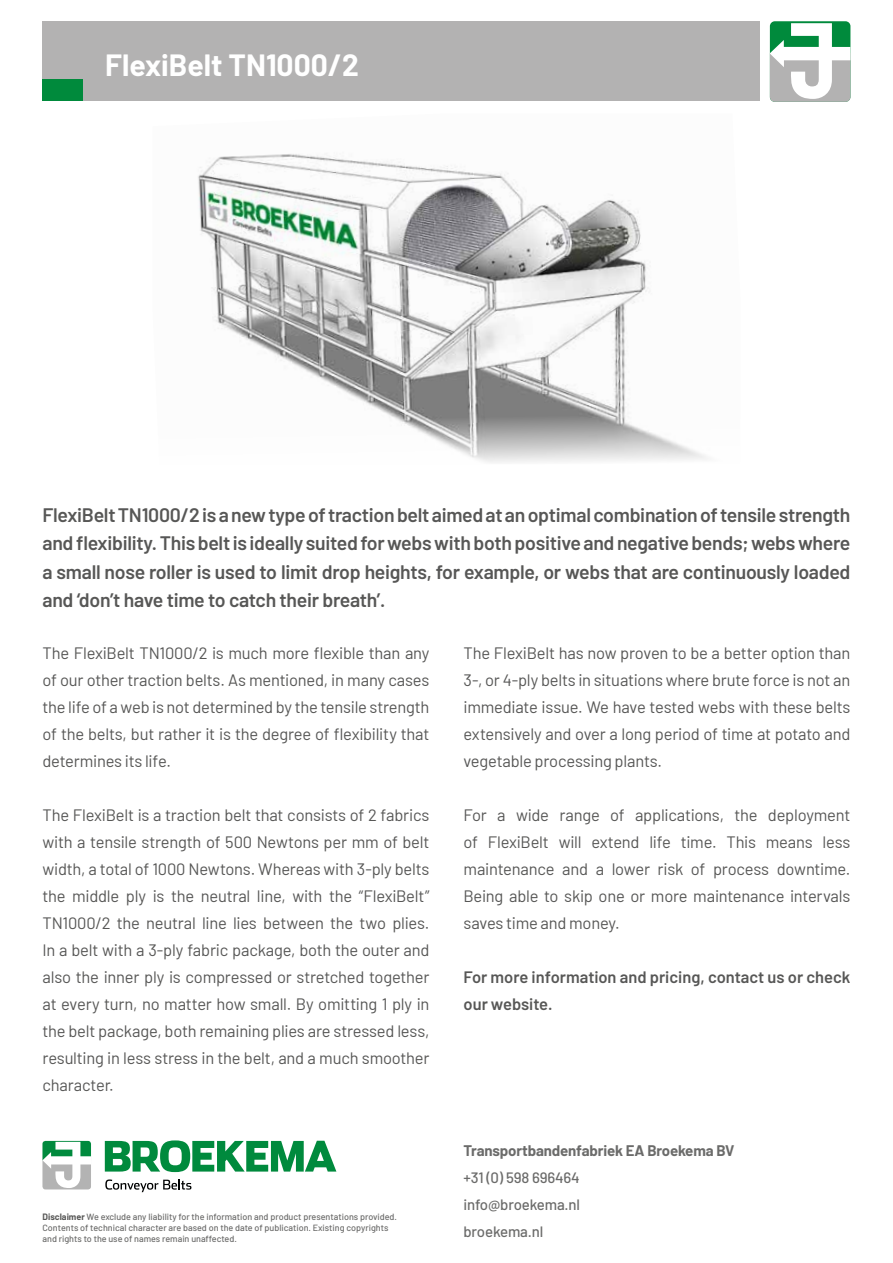
<style>
.page{position:relative;width:893px;height:1263px;background:#fff}
.page>*{position:absolute;margin:0;border:0;box-sizing:border-box;transform-origin:0 0}
.t1{font:700 30px "Barlow";color:#fff}
.t2{font:600 19.5px/28.5px "Barlow";letter-spacing:-.015em;color:#575756;text-align:justify}
.t3{font:16.5px/27px "Barlow";letter-spacing:-.015em;color:#575756;text-align:justify}
.t4{font:600 16.5px/27px "Barlow";color:#575756}
.t5{font:500 15px/27px "Barlow";letter-spacing:-.01em;color:#6b6b6a;text-align:justify}
.t6{font:700 15px "Barlow";letter-spacing:-.01em;color:#6b6b6a}
.t7{font:500 9px/10.8px "Barlow";color:#6b6b6a}
.s1{font-weight:700;color:#575756}
</style>
<div class="page">
<div style="left:43px;top:21px;width:717px;height:80px;background:#b3b2b2"></div>
<div style="left:43px;top:79px;width:40px;height:22px;background:#008a3c"></div>
<div style="left:770px;top:21px;width:80px;height:81px;background:#008a3c;border-radius:5px"></div>
<svg style="left:770px;top:23px;width:80px;height:79px"></svg>
<svg style="left:42px;top:1141px;width:49px;height:48px"></svg>
<svg style="left:105px;top:1140px;width:231px;height:32px"></svg>
<svg style="left:105px;top:1179px;width:86px;height:13px"></svg>
<img style="left:198px;top:154px;width:508px;height:309px">
<h1 class="t1" style="left:105px;top:43px;width:255px">FlexiBelt TN1000/2</h1>
<p class="t2" style="left:43px;top:499px;width:809px">FlexiBelt TN1000/2 is a new type of traction belt aimed at an optimal combination of tensile strength and flexibility. This belt is ideally suited for webs with both positive and negative bends; webs where a small nose roller is used to limit drop heights, for example, or webs that are continuously loaded and ‘don’t have time to catch their breath’.</p>
<p class="t3" style="left:43px;top:638px;width:388px">The FlexiBelt TN1000/2 is much more flexible than any of our other traction belts. As mentioned, in many cases the life of a web is not determined by the tensile strength of the belts, but rather it is the degree of flexibility that determines its life.</p>
<p class="t3" style="left:43px;top:800px;width:388px">The FlexiBelt is a traction belt that consists of 2 fabrics with a tensile strength of 500 Newtons per mm of belt width, a total of 1000 Newtons. Whereas with 3-ply belts the middle ply is the neutral line, with the “FlexiBelt” TN1000/2 the neutral line lies between the two plies.<br>In a belt with a 3-ply fabric package, both the outer and also the inner ply is compressed or stretched together at every turn, no matter how small. By omitting 1 ply in the belt package, both remaining plies are stressed less, resulting in less stress in the belt, and a much smoother character.</p>
<p class="t7" style="left:43px;top:1211px;width:356px"><span class="s1">Disclaimer</span> We exclude any liability for the information and product presentations provided.<br>Contents of technical character are based on the date of publication. Existing copyrights and rights to the use of names remain unaffected.</p>
<p class="t3" style="left:463px;top:638px;width:388px">The FlexiBelt has now proven to be a better option than 3-, or 4-ply belts in situations where brute force is not an immediate issue. We have tested webs with these belts extensively and over a long period of time at potato and vegetable processing plants.</p>
<p class="t3" style="left:463px;top:800px;width:388px">For a wide range of applications, the deployment of FlexiBelt will extend life time. This means less maintenance and a lower risk of process downtime.<br>Being able to skip one or more maintenance intervals saves time and money.</p>
<p class="t4" style="left:463px;top:962px;width:388px">For more information and pricing, contact us or check our website.</p>
<p class="t6" style="left:463px;top:1140px;width:272px">Transportbandenfabriek EA Broekema BV</p>
<p class="t5" style="left:463px;top:1163px;width:118px">+31 (0) 598 696464 info@broekema.nl broekema.nl</p>
</div>
